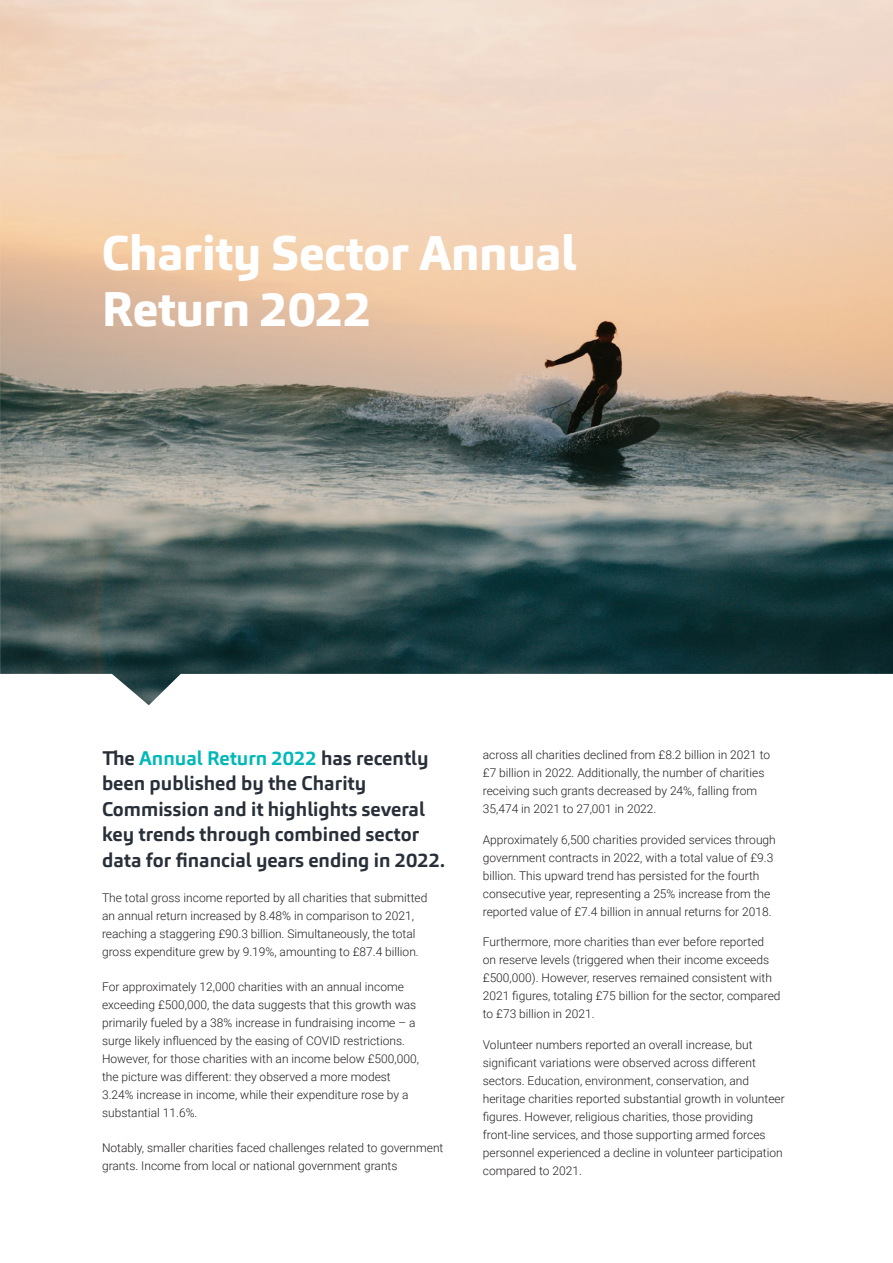
<style>
.page{position:relative;width:893px;height:1263px;background:#fff}
.page>*{position:absolute;margin:0;border:0;box-sizing:border-box;transform-origin:0 0}
.t1{font:800 48px/55.5px "Carnac";letter-spacing:-.01em;color:#fff}
.t2{font:700 19.5px/25.5px "Carnac";color:#282f39}
.t3{font:300 12px/18px "Roboto";color:#231f20}
.s1{color:#00b8b9}
</style>
<div class="page">
<img style="left:0;top:0;width:893px;height:705px">
<p class="t1" style="left:102px;top:226px;width:476px">Charity Sector Annual<br>Return 2022</p>
<p class="t2" style="left:102px;top:745px;width:344px">The <span class="s1">Annual Return 2022</span> has recently been published by the Charity Commission and it highlights several key trends through combined sector data for financial years ending in 2022.</p>
<p class="t3" style="left:102px;top:888px;width:327px">The total gross income reported by all charities that submitted an annual return increased by 8.48% in comparison to 2021, reaching a staggering £90.3 billion. Simultaneously, the total gross expenditure grew by 9.19%, amounting to £87.4 billion.</p>
<p class="t3" style="left:102px;top:977px;width:318px">For approximately 12,000 charities with an annual income exceeding £500,000, the data suggests that this growth was primarily fueled by a 38% increase in fundraising income – a surge likely influenced by the easing of COVID restrictions.<br>However, for those charities with an income below £500,000, the picture was different: they observed a more modest 3.24% increase in income, while their expenditure rose by a substantial 11.6%.</p>
<p class="t3" style="left:102px;top:1138px;width:343px">Notably, smaller charities faced challenges related to government grants. Income from local or national government grants</p>
<p class="t3" style="left:483px;top:745px;width:289px">across all charities declined from £8.2 billion in 2021 to £7 billion in 2022. Additionally, the number of charities receiving such grants decreased by 24%, falling from 35,474 in 2021 to 27,001 in 2022.</p>
<p class="t3" style="left:483px;top:830px;width:295px">Approximately 6,500 charities provided services through government contracts in 2022, with a total value of £9.3 billion. This upward trend has persisted for the fourth consecutive year, representing a 25% increase from the reported value of £7.4 billion in annual returns for 2018.</p>
<p class="t3" style="left:483px;top:933px;width:299px">Furthermore, more charities than ever before reported on reserve levels (triggered when their income exceeds £500,000). However, reserves remained consistent with 2021 figures, totaling £75 billion for the sector, compared to £73 billion in 2021.</p>
<p class="t3" style="left:483px;top:1035px;width:304px">Volunteer numbers reported an overall increase, but significant variations were observed across different sectors. Education, environment, conservation, and heritage charities reported substantial growth in volunteer figures. However, religious charities, those providing front-line services, and those supporting armed forces personnel experienced a decline in volunteer participation compared to 2021.</p>
</div>
